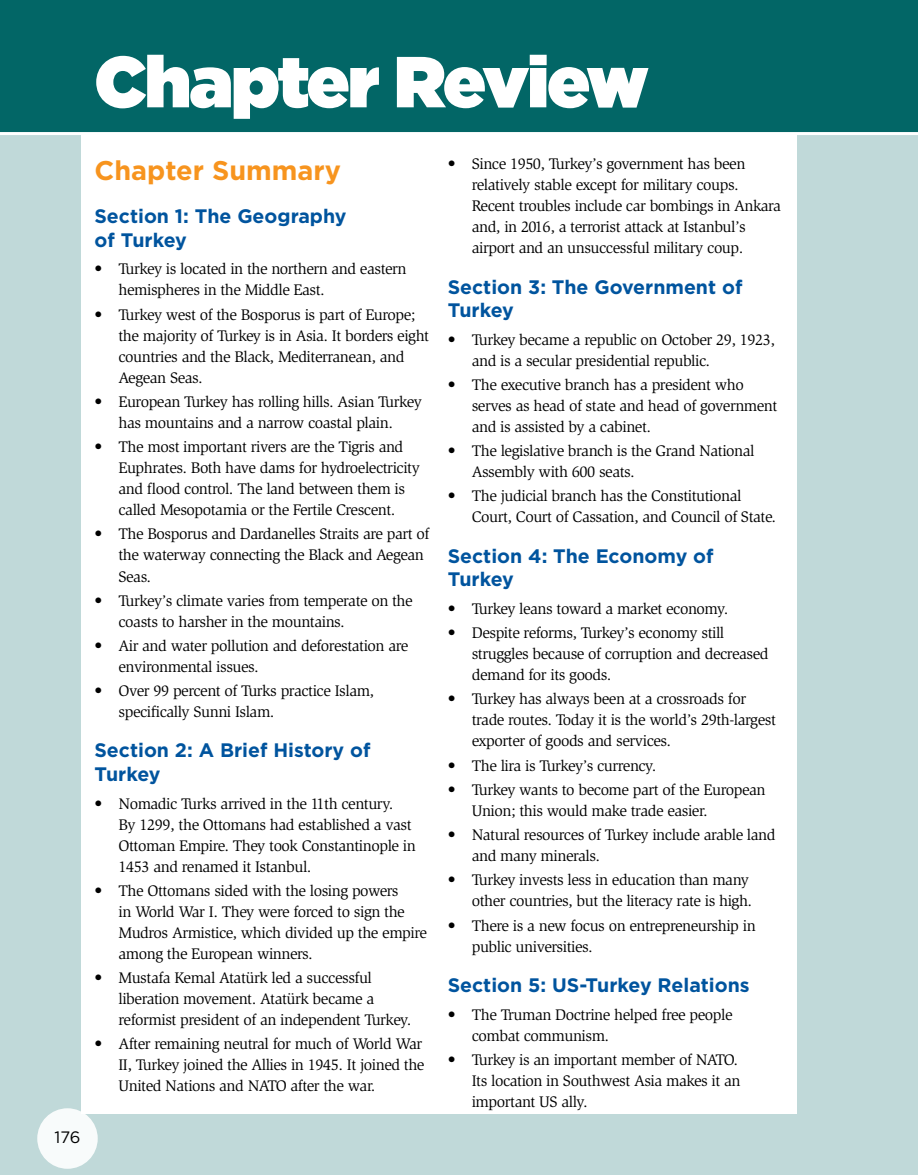
<style>
.page{position:relative;width:918px;height:1175px;background:#fff}
.page>*{position:absolute;margin:0;border:0;box-sizing:border-box;transform-origin:0 0}
.t1{font:900 72px "Gotham";letter-spacing:-.025em;color:#fff}
.t2{font:700 27px "Gotham";color:#f7941e}
.t3{font:700 19.5px/23.4px "Gotham";color:#00549e}
.t4{font:16.5px "Gotham";color:#000}
.t5{font:15.75px/21px "Slimbach Std";letter-spacing:-.03em;color:#000}
</style>
<div class="page">
<div style="left:0;top:0;width:918px;height:1174px;background:#c0d9d9"></div>
<div style="left:81px;top:135px;width:715px;height:978px;background:#fff"></div>
<div style="left:0;top:0;width:918px;height:134px;background:#026666"></div>
<hr style="left:0;top:132px;width:918px;height:3px;background:#fff">
<div style="left:37px;top:1108px;width:61px;height:60px;background:#f8fbfb;border-radius:50%"></div>
<h1 class="t1" style="left:94px;top:30px;width:556px">Chapter Review</h1>
<h2 class="t2" style="left:94px;top:152px;width:248px">Chapter Summary</h2>
<p class="t3" style="left:94px;top:204px;width:254px">Section 1: The Geography of Turkey</p>
<p class="t5" style="left:119px;top:259px;width:290px;text-indent:-24px">• Turkey is located in the northern and eastern hemispheres in the Middle East.</p>
<p class="t5" style="left:119px;top:304px;width:312px;text-indent:-24px">• Turkey west of the Bosporus is part of Europe; the majority of Turkey is in Asia. It borders eight countries and the Black, Mediterranean, and Aegean Seas.</p>
<p class="t5" style="left:94px;top:391px;width:329px;text-align:center">• European Turkey has rolling hills. Asian Turkey has mountains and a narrow coastal plain.</p>
<p class="t5" style="left:119px;top:436px;width:303px;text-indent:-24px">• The most important rivers are the Tigris and Euphrates. Both have dams for hydroelectricity and flood control. The land between them is called Mesopotamia or the Fertile Crescent.</p>
<p class="t5" style="left:119px;top:524px;width:312px;text-indent:-24px">• The Bosporus and Dardanelles Straits are part of the waterway connecting the Black and Aegean<br>Seas.</p>
<p class="t5" style="left:119px;top:590px;width:296px;text-indent:-24px">• Turkey’s climate varies from temperate on the coasts to harsher in the mountains.</p>
<p class="t5" style="left:119px;top:635px;width:291px;text-indent:-24px">• Air and water pollution and deforestation are environmental issues.</p>
<p class="t5" style="left:119px;top:680px;width:257px;text-indent:-24px">• Over 99 percent of Turks practice Islam, specifically Sunni Islam.</p>
<p class="t3" style="left:94px;top:738px;width:278px">Section 2: A Brief History of<br>Turkey</p>
<p class="t5" style="left:119px;top:793px;width:299px;text-indent:-24px">• Nomadic Turks arrived in the 11th century.<br>By 1299, the Ottomans had established a vast Ottoman Empire. They took Constantinople in 1453 and renamed it Istanbul.</p>
<p class="t5" style="left:119px;top:880px;width:310px;text-indent:-24px">• The Ottomans sided with the losing powers<br>in World War I. They were forced to sign the Mudros Armistice, which divided up the empire among the European winners.</p>
<p class="t5" style="left:119px;top:967px;width:294px;text-indent:-24px">• Mustafa Kemal Atatürk led a successful liberation movement. Atatürk became a reformist president of an independent Turkey.</p>
<p class="t5" style="left:119px;top:1033px;width:308px;text-indent:-24px">• After remaining neutral for much of World War<br>II, Turkey joined the Allies in 1945. It joined the<br>United Nations and NATO after the war.</p>
<p class="t4" style="left:54px;top:1126px;width:28px">176</p>
<p class="t5" style="left:472px;top:154px;width:311px;text-indent:-24px">• Since 1950, Turkey’s government has been relatively stable except for military coups.<br>Recent troubles include car bombings in Ankara and, in 2016, a terrorist attack at Istanbul’s airport and an unsuccessful military coup.</p>
<p class="t3" style="left:448px;top:275px;width:296px">Section 3: The Government of<br>Turkey</p>
<p class="t5" style="left:472px;top:329px;width:305px;text-indent:-24px">• Turkey became a republic on October 29, 1923, and is a secular presidential republic.</p>
<p class="t5" style="left:472px;top:374px;width:307px;text-indent:-24px">• The executive branch has a president who serves as head of state and head of government and is assisted by a cabinet.</p>
<p class="t5" style="left:472px;top:440px;width:284px;text-indent:-24px">• The legislative branch is the Grand National<br>Assembly with 600 seats.</p>
<p class="t5" style="left:472px;top:486px;width:306px;text-indent:-24px">• The judicial branch has the Constitutional<br>Court, Court of Cassation, and Council of State.</p>
<p class="t3" style="left:448px;top:544px;width:267px">Section 4: The Economy of<br>Turkey</p>
<p class="t5" style="left:448px;top:598px;width:282px">• Turkey leans toward a market economy.</p>
<p class="t5" style="left:472px;top:622px;width:298px;text-indent:-24px">• Despite reforms, Turkey’s economy still struggles because of corruption and decreased demand for its goods.</p>
<p class="t5" style="left:472px;top:688px;width:306px;text-indent:-24px">• Turkey has always been at a crossroads for trade routes. Today it is the world’s 29th-largest exporter of goods and services.</p>
<p class="t5" style="left:448px;top:755px;width:210px">• The lira is Turkey’s currency.</p>
<p class="t5" style="left:472px;top:779px;width:295px;text-indent:-24px">• Turkey wants to become part of the European<br>Union; this would make trade easier.</p>
<p class="t5" style="left:472px;top:824px;width:305px;text-indent:-24px">• Natural resources of Turkey include arable land and many minerals.</p>
<p class="t5" style="left:448px;top:869px;width:306px;text-align:right">• Turkey invests less in education than many other countries, but the literacy rate is high.</p>
<p class="t5" style="left:472px;top:915px;width:285px;text-indent:-24px">• There is a new focus on entrepreneurship in public universities.</p>
<p class="t3" style="left:448px;top:973px;width:303px">Section 5: US-Turkey Relations</p>
<p class="t5" style="left:472px;top:1003px;width:262px;text-indent:-24px">• The Truman Doctrine helped free people combat communism.</p>
<p class="t5" style="left:472px;top:1049px;width:270px;text-indent:-24px">• Turkey is an important member of NATO.<br>Its location in Southwest Asia makes it an important US ally.</p>
</div>
